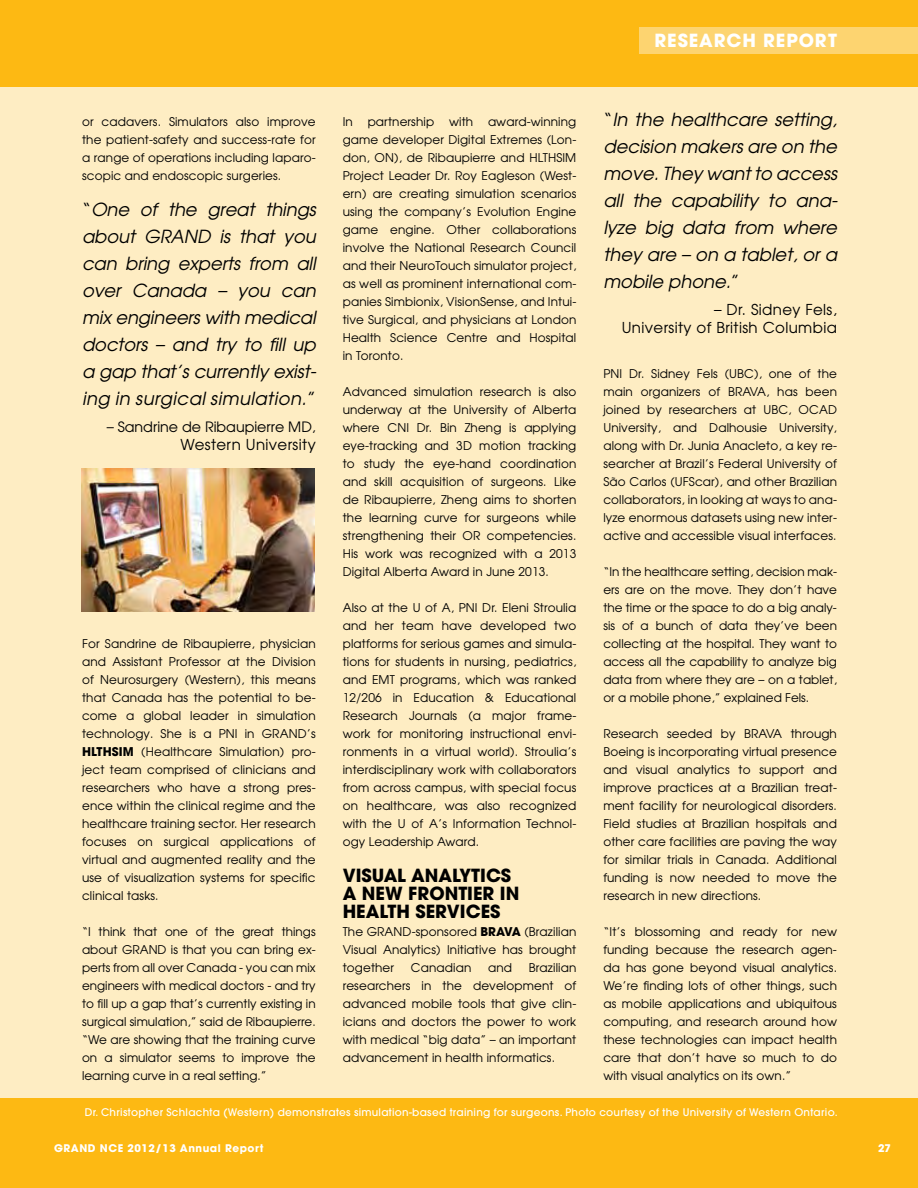
<style>
.page{position:relative;width:918px;height:1188px;background:#fdb913}
.page>*{position:absolute;margin:0;border:0;box-sizing:border-box;transform-origin:0 0}
.t1{font:italic 18px/27px "Avant Garde";color:#000;text-align:justify}
.t2{font:700 18px/18px "Avant Garde";color:#000}
.t3{font:700 18px "Avant Garde";color:#fff}
.t4{font:15px/18px "Avant Garde";letter-spacing:.025em;color:#000;text-align:right}
.t5{font:14.25px "Avant Garde";color:#000}
.t6{font:12px/18px "Avant Garde";letter-spacing:.01em;color:#000;text-align:justify}
.t7{font:500 10.5px "Avant Garde";letter-spacing:.025em;color:#fff}
.t8{font:700 10.5px "Avant Garde";letter-spacing:.05em;color:#fff}
.s1{font-style:normal}
.s2{font-size:13.5px}
.s3{font-weight:700}
</style>
<div class="page">
<div style="left:0;top:87px;width:918px;height:1011px;background:#feedc3"></div>
<div style="left:639px;top:27px;width:279px;height:27px;background:#fdd470"></div>
<img style="left:81px;top:468px;width:234px;height:144px">
<p class="t6" style="left:82px;top:112px;width:235px">or cadavers. Simulators also improve the patient-safety and success-rate for a range of operations including laparo&shy;scopic and endoscopic surgeries.</p>
<h1 class="t1" style="left:82px;top:196px;width:236px"><span class="s1">“</span>One of the great things about GRAND is that you can bring experts from all over Canada – you can mix engineers with medical doctors – and try to fill up a gap that’s currently exist&shy;ing in surgical simulation.<span class="s1">”</span></h1>
<p class="t5" style="left:107px;top:418px;width:210px">– Sandrine de Ribaupierre MD<span class="s2">,</span></p>
<p class="t4" style="left:181px;top:435px;width:137px">Western University</p>
<p class="t6" style="left:82px;top:634px;width:235px">For Sandrine de Ribaupierre, physician and Assistant Professor at the Division of Neurosurgery (Western), this means that Canada has the potential to be&shy;come a global leader in simulation technology. She is a PNI in GRAND’s <span class="s3">HLTHSIM</span> (Healthcare Simulation) pro&shy;ject team comprised of clinicians and researchers who have a strong pres&shy;ence within the clinical regime and the healthcare training sector. Her research focuses on surgical applications of virtual and augmented reality and the use of visualization systems for specific clinical tasks.</p>
<p class="t6" style="left:82px;top:922px;width:235px">“I think that one of the great things about GRAND is that you can bring ex&shy;perts from all over Canada - you can mix engineers with medical doctors - and try to fill up a gap that’s currently existing in surgical simulation,” said de Ribaupierre. “We are showing that the training curve on a simulator seems to improve the learning curve in a real setting.”</p>
<p class="t6" style="left:343px;top:112px;width:235px">In partnership with award-winning game developer Digital Extremes (Lon&shy;don, ON), de Ribaupierre and HLTHSIM Project Leader Dr. Roy Eagleson (West&shy;ern) are creating simulation scenarios using the company’s Evolution Engine game engine. Other collaborations involve the National Research Council and their NeuroTouch simulator project, as well as prominent international com&shy;panies Simbionix, VisionSense, and Intui&shy;tive Surgical, and physicians at London Health Science Centre and Hospital in Toronto.</p>
<p class="t6" style="left:343px;top:382px;width:235px">Advanced simulation research is also underway at the University of Alberta where CNI Dr. Bin Zheng is applying eye-tracking and 3D motion tracking to study the eye-hand coordination and skill acquisition of surgeons. Like de Ribaupierre, Zheng aims to shorten the learning curve for surgeons while strengthening their OR competencies.<br>His work was recognized with a 2013<br>Digital Alberta Award in June 2013.</p>
<p class="t6" style="left:343px;top:598px;width:235px">Also at the U of A, PNI Dr. Eleni Stroulia and her team have developed two platforms for serious games and simula&shy;tions for students in nursing, pediatrics, and EMT programs, which was ranked 12/206 in Education &amp; Educational Research Journals (a major frame&shy;work for monitoring instructional envi&shy;ronments in a virtual world). Stroulia’s interdisciplinary work with collaborators from across campus, with special focus on healthcare, was also recognized with the U of A’s Information Technol&shy;ogy Leadership Award.</p>
<h1 class="t2" style="left:343px;top:866px;width:87px">VISUAL ANALYTICS<br>ANEW FRONTIER</h1>
<h1 class="t2" style="left:500px;top:884px;width:10px">IN</h1>
<h1 class="t2" style="left:343px;top:902px;width:25px">HEALT</h1>
<h1 class="t2" style="left:396px;top:902px;width:31px">H SERVICES</h1>
<p class="t6" style="left:343px;top:922px;width:235px">The GRAND-sponsored <span class="s3">BRAVA</span> (Brazilian Visual Analytics) Initiative has brought together</p>
<p class="t6" style="left:411px;top:958px;width:62px">Canadian</p>
<p class="t6" style="left:488px;top:958px;width:25px">and</p>
<p class="t6" style="left:343px;top:958px;width:235px;text-indent:186px">Brazilian researchers in the development of advanced mobile tools that give clin&shy;icians and doctors the power to work with medical “big data” – an important advancement in health informatics.</p>
<h1 class="t3" style="left:655px;top:28px;width:26px">RESEARC</h1>
<h1 class="t3" style="left:742px;top:28px;width:70px">H REPORT</h1>
<h1 class="t1" style="left:603px;top:105px;width:236px"><span class="s1">“</span>In the healthcare setting, decision makers are on the move. They want to access all the capability to ana&shy;lyze big data from where they are – on a tablet, or a mobile phone.<span class="s1">”</span></h1>
<p class="t4" style="left:622px;top:300px;width:217px">– Dr. Sidney Fels,<br>University of British Columbia</p>
<p class="t6" style="left:603px;top:364px;width:235px">PNI Dr. Sidney Fels (UBC), one of the main organizers of BRAVA, has been joined by researchers at UBC, OCAD University, and Dalhousie University, along with Dr. Junia Anacleto, a key re&shy;searcher at Brazil’s Federal University of São Carlos (UFScar), and other Brazilian collaborators, in looking at ways to ana&shy;lyze enormous datasets using new inter&shy;active and accessible visual interfaces.</p>
<p class="t6" style="left:603px;top:562px;width:235px">“In the healthcare setting, decision mak&shy;ers are on the move. They don’t have the time or the space to do a big analy&shy;sis of a bunch of data they’ve been collecting at the hospital. They want to access all the capability to analyze big data from where they are – on a tablet, or a mobile phone,” explained Fels.</p>
<p class="t6" style="left:603px;top:724px;width:235px">Research seeded by BRAVA through Boeing is incorporating virtual presence and visual analytics to support and improve practices at a Brazilian treat&shy;ment facility for neurological disorders.<br>Field studies at Brazilian hospitals and other care facilities are paving the way for similar trials in Canada. Additional funding is now needed to move the research in new directions.</p>
<p class="t6" style="left:603px;top:922px;width:235px">“It’s blossoming and ready for new funding because the research agen&shy;da has gone beyond visual analytics.<br>We’re finding lots of other things, such as mobile applications and ubiquitous computing, and research around how these technologies can impact health care that don’t have so much to do with visual analytics on its own.”</p>
<p class="t7" style="left:85px;top:1106px;width:754px">Dr. Christopher Schlachta (Western) demonstrates simulation-based training for surgeons. Photo courtesy of the University of Western Ontario.</p>
<p class="t8" style="left:54px;top:1141px;width:211px">GRAND NCE 2012/13 ANNUAL REPORT</p>
<p class="t8" style="left:878px;top:1141px;width:14px">27</p>
</div>
